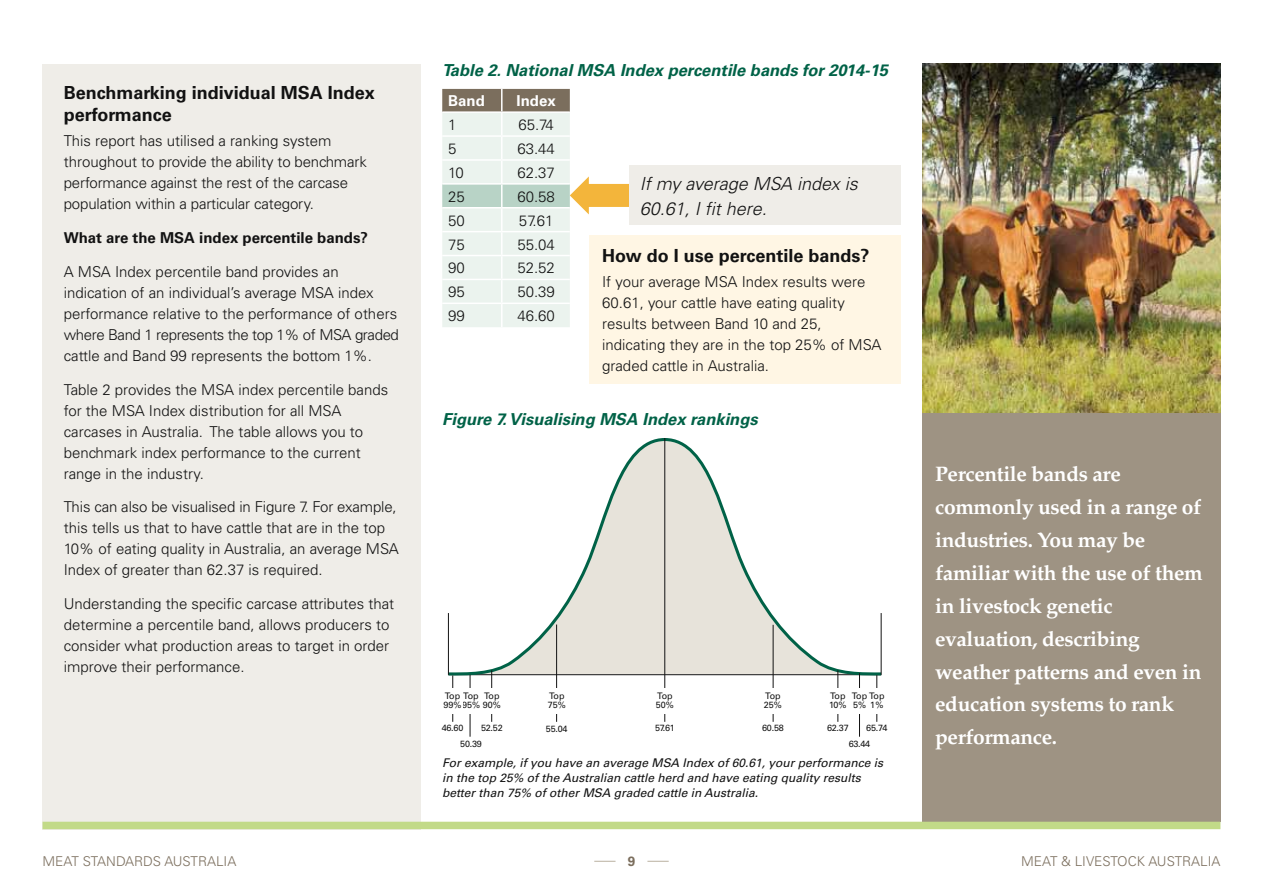
<style>
.page{position:relative;width:1263px;height:893px;background:#fff}
.page>*{position:absolute;margin:0;border:0;box-sizing:border-box;transform-origin:0 0}
.t1{font:700 21px/33px "Palatino";letter-spacing:-.02em;color:#fff}
.t2{font:700 18px/22.5px "Univers";color:#121212}
.t3{font:italic 300 18px/25.2px "Univers";color:#121212}
.t4{font:italic 700 16.5px "Univers";color:#006247}
.t5{font:300 15px/21px "Univers";color:#121212}
.t6{font:700 15px "Univers";color:#121212}
.t7{font:700 15px "Univers";color:#fff}
.t8{font:300 13.5px "Univers";color:#7b6e5d}
.t9{font:700 13.5px "Univers";color:#7b6e5d}
.t10{font:italic 12px/15px "Univers";color:#121212}
.t11{font:9px/9px "Univers";letter-spacing:-.025em;color:#121212}
</style>
<div class="page">
<div style="left:43px;top:64px;width:378px;height:765px;background:#efede8"></div>
<div style="left:922px;top:412px;width:298px;height:410px;background:#9e9383"></div>
<svg style="left:447px;top:438px;width:435px;height:241px"></svg>
<hr style="left:448px;top:613px;width:1px;height:62px;background:#121212">
<hr style="left:452px;top:675px;width:1px;height:47px;background:#121212">
<hr style="left:470px;top:675px;width:1px;height:62px;background:#121212">
<hr style="left:491px;top:670px;width:1px;height:52px;background:#121212">
<hr style="left:556px;top:624px;width:1px;height:98px;background:#121212">
<hr style="left:664px;top:438px;width:1px;height:284px;background:#121212">
<hr style="left:773px;top:625px;width:1px;height:97px;background:#121212">
<hr style="left:838px;top:670px;width:1px;height:52px;background:#121212">
<hr style="left:859px;top:673px;width:1px;height:64px;background:#121212">
<hr style="left:876px;top:675px;width:1px;height:47px;background:#121212">
<hr style="left:881px;top:613px;width:1px;height:62px;background:#121212">
<div style="left:655px;top:688px;width:20px;height:26px;background:#fff"></div>
<div style="left:546px;top:688px;width:21px;height:26px;background:#fff"></div>
<div style="left:482px;top:688px;width:20px;height:26px;background:#fff"></div>
<div style="left:461px;top:688px;width:20px;height:26px;background:#fff"></div>
<div style="left:442px;top:688px;width:21px;height:26px;background:#fff"></div>
<div style="left:829px;top:688px;width:18px;height:26px;background:#fff"></div>
<div style="left:851px;top:688px;width:17px;height:26px;background:#fff"></div>
<div style="left:868px;top:688px;width:17px;height:26px;background:#fff"></div>
<div style="left:760px;top:688px;width:25px;height:26px;background:#fff"></div>
<svg style="left:647px;top:861px;width:22px;height:1px"></svg>
<svg style="left:594px;top:861px;width:21px;height:1px"></svg>
<div style="left:589px;top:236px;width:312px;height:148px;background:#fff6e4"></div>
<svg style="left:442px;top:89px;width:187px;height:238px"></svg>
<div style="left:629px;top:166px;width:272px;height:59px;background:#efede8"></div>
<div style="left:43px;top:822px;width:1177px;height:7px;background:#c2da88"></div>
<img style="left:922px;top:64px;width:298px;height:348px">
<p class="t2" style="left:64px;top:81px;width:312px">Benchmarking individual MSA Index performance</p>
<p class="t5" style="left:64px;top:130px;width:305px">This report has utilised a ranking system throughout to provide the ability to benchmark performance against the rest of the carcase population within a particular category.</p>
<p class="t6" style="left:64px;top:229px;width:306px">What are the MSA index percentile bands?</p>
<p class="t5" style="left:64px;top:261px;width:337px">A MSA I ndex percentile band provides an indication of an individual’s average MSA index performance relative to the performance of others where Band 1 represents the top 1% of MSA graded cattle and Band 99 represents the bottom 1%.</p>
<p class="t5" style="left:64px;top:379px;width:326px">Table 2 provides the MSA index percentile bands for the MSA I ndex distribution for all MSA carcases in Australia. The table allows you to benchmark index performance to the current range in the industry.</p>
<p class="t5" style="left:64px;top:496px;width:336px">This can also be visualised in Figure 7. For example, this tells us that to have cattle that are in the top 10% of eating quality in Australia, an average MSA I ndex of greater than 62.37 is required.</p>
<p class="t5" style="left:64px;top:593px;width:332px">U nderstanding the specific carcase attributes that determine a percentile band, allows producers to consider what production areas to target in order improve their performance.</p>
<p class="t4" style="left:442px;top:61px;width:447px">Table 2. National MSA Index percentile bands for 2014-15</p>
<p class="t7" style="left:448px;top:92px;width:38px">Band</p>
<p class="t7" style="left:517px;top:92px;width:41px">Index</p>
<p class="t5" style="left:448px;top:114px;width:10px">1</p>
<p class="t5" style="left:518px;top:114px;width:37px">65.74</p>
<p class="t5" style="left:448px;top:138px;width:10px">5</p>
<p class="t5" style="left:517px;top:138px;width:39px">63.44</p>
<p class="t5" style="left:448px;top:162px;width:17px">10</p>
<p class="t5" style="left:517px;top:162px;width:39px">62.37</p>
<p class="t5" style="left:448px;top:186px;width:18px">25</p>
<p class="t5" style="left:517px;top:186px;width:39px">60.58</p>
<p class="t5" style="left:448px;top:210px;width:18px">50</p>
<p class="t5" style="left:519px;top:210px;width:36px">57.61</p>
<p class="t5" style="left:448px;top:234px;width:18px">75</p>
<p class="t5" style="left:517px;top:234px;width:39px">55.04</p>
<p class="t5" style="left:448px;top:258px;width:18px">90</p>
<p class="t5" style="left:517px;top:258px;width:39px">52.52</p>
<p class="t5" style="left:448px;top:282px;width:18px">95</p>
<p class="t5" style="left:517px;top:282px;width:39px">50.39</p>
<p class="t5" style="left:448px;top:305px;width:18px">99</p>
<p class="t5" style="left:517px;top:305px;width:39px">46.60</p>
<p class="t3" style="left:640px;top:171px;width:220px">If my average MSA index is<br>60.61, I fit here.</p>
<p class="t2" style="left:602px;top:244px;width:269px">How do I use percentile bands?</p>
<p class="t5" style="left:602px;top:271px;width:281px">If your average MSA I ndex results were 60.61, your cattle have eating quality results between Band 10 and 25, indicating they are in the top 25% of MSA graded cattle in Australia.</p>
<p class="t4" style="left:442px;top:409px;width:317px">Figure 7. Visualising MSA Index rankings</p>
<p class="t11" style="left:444px;top:691px;width:59px;text-align:right">Top<br>99%95% 90%</p>
<p class="t11" style="left:481px;top:724px;width:23px">52.52</p>
<p class="t11" style="left:445px;top:691px;width:35px">Top Top</p>
<p class="t11" style="left:460px;top:739px;width:23px">50.39</p>
<p class="t11" style="left:442px;top:724px;width:23px">46.60</p>
<p class="t11" style="left:548px;top:691px;width:20px">Top<br>75%</p>
<p class="t11" style="left:546px;top:724px;width:23px">55.04</p>
<p class="t11" style="left:656px;top:691px;width:20px">Top<br>50%</p>
<p class="t11" style="left:655px;top:724px;width:21px">57.61</p>
<p class="t11" style="left:764px;top:691px;width:20px">Top<br>25%</p>
<p class="t11" style="left:762px;top:724px;width:23px">60.58</p>
<p class="t11" style="left:829px;top:691px;width:19px">Top<br>10%</p>
<p class="t11" style="left:827px;top:724px;width:23px">62.37</p>
<p class="t11" style="left:852px;top:691px;width:34px">Top Top<br>5%</p>
<p class="t11" style="left:849px;top:739px;width:23px">63.44</p>
<p class="t11" style="left:870px;top:700px;width:15px">1%</p>
<p class="t11" style="left:866px;top:724px;width:23px">65.74</p>
<p class="t10" style="left:442px;top:755px;width:442px">For example, if you have an average MSA Index of 60.61, your performance is in the top 25% of the Australian cattle herd and have eating quality results better than 75% of other MSA graded cattle in Australia.</p>
<h1 class="t1" style="left:935px;top:457px;width:269px">Percentile bands are commonly used in a range of industries. You may be familiar with the use of them in livestock genetic evaluation, describing weather patterns and even in education systems to rank performance.</h1>
<p class="t8" style="left:43px;top:853px;width:195px">Meat Standards Australia</p>
<p class="t9" style="left:628px;top:853px;width:9px">9</p>
<p class="t8" style="left:1021px;top:853px;width:201px">Meat &amp; livestock Australia</p>
</div>
